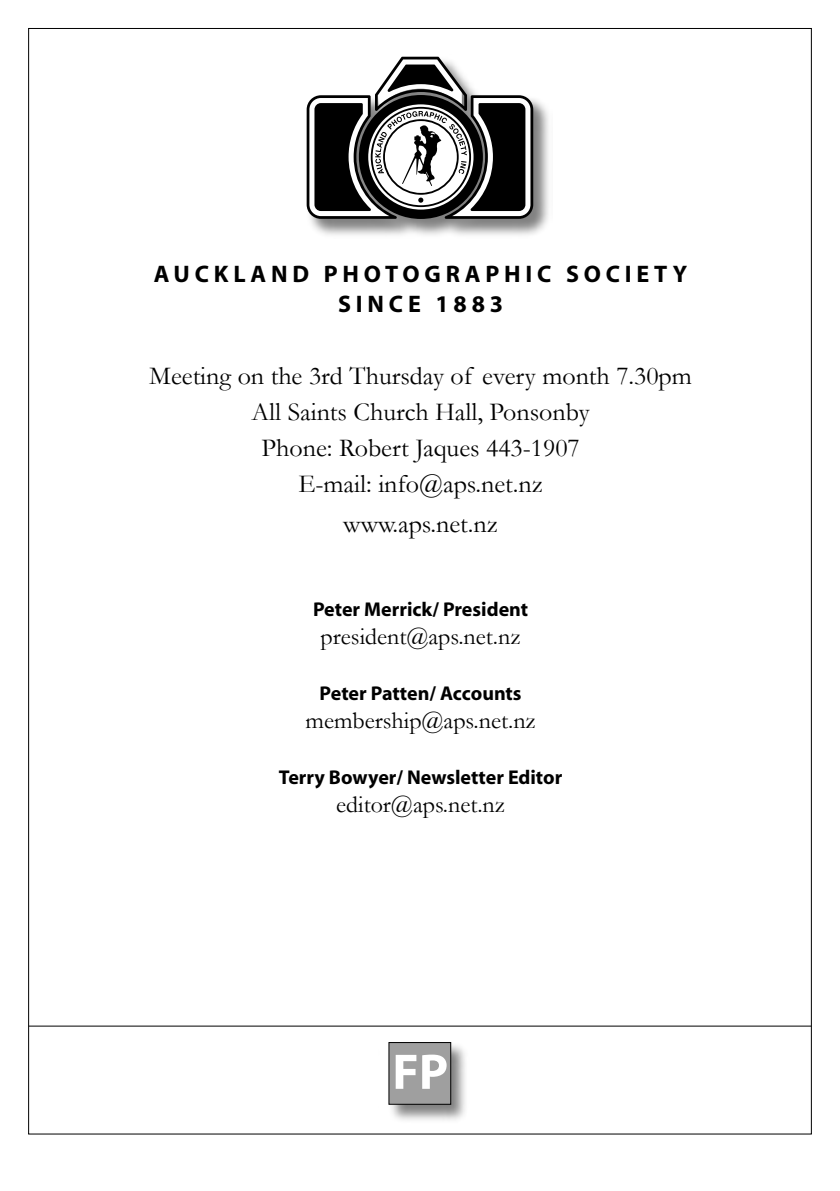
<style>
.page{position:relative;width:840px;height:1191px;background:#fff}
.page>*{position:absolute;margin:0;border:0;box-sizing:border-box;transform-origin:0 0}
.t1{font:700 50.4px "Myriad";color:#fff}
.t2{font:26px "Garamond";color:#000}
.t3{font:24px "Garamond";color:#000}
.t4{font:700 24px "Myriad";letter-spacing:.2em;color:#000}
.t5{font:700 20px "Myriad";color:#000}
</style>
<div class="page">
<div style="left:304px;top:54px;width:248px;height:184px;background:#000;opacity:.5"></div>
<svg style="left:306px;top:57px;width:227px;height:162px"></svg>
<div style="left:378px;top:1040px;width:152px;height:84px;background:#000;opacity:.5"></div>
<div style="left:389px;top:1042px;width:61px;height:62px;background:#9f9f9f"></div>
<hr style="left:29px;top:1025px;width:781px;height:1px;background:#000">
<p class="t4" style="left:154px;top:261px;width:535px">AUCKLAND PHOTOGRAPHIC SOCIETY</p>
<p class="t4" style="left:338px;top:291px;width:166px">SINCE 1883</p>
<p class="t2" style="left:149px;top:358px;width:544px">Meeting on the 3rd Thursday of every month 7.30pm</p>
<p class="t2" style="left:251px;top:394px;width:339px">All Saints Church Hall, Ponsonby</p>
<p class="t2" style="left:261px;top:430px;width:319px">Phone: Robert Jaques 443-1907</p>
<p class="t2" style="left:298px;top:466px;width:246px">E-mail: info@aps.net.nz</p>
<p class="t2" style="left:343px;top:506px;width:156px">www.aps.net.nz</p>
<p class="t5" style="left:313px;top:599px;width:216px">Peter Merrick/ President</p>
<p class="t3" style="left:320px;top:620px;width:201px">president@aps.net.nz</p>
<p class="t5" style="left:319px;top:683px;width:203px">Peter Patten/ Accounts</p>
<p class="t3" style="left:305px;top:704px;width:232px">membership@aps.net.nz</p>
<p class="t5" style="left:279px;top:767px;width:285px">Terry Bowyer/ Newsletter Editor</p>
<p class="t3" style="left:336px;top:788px;width:170px">editor@aps.net.nz</p>
<p class="t1" style="left:392px;top:1046px;width:57px">FP</p>
</div>
